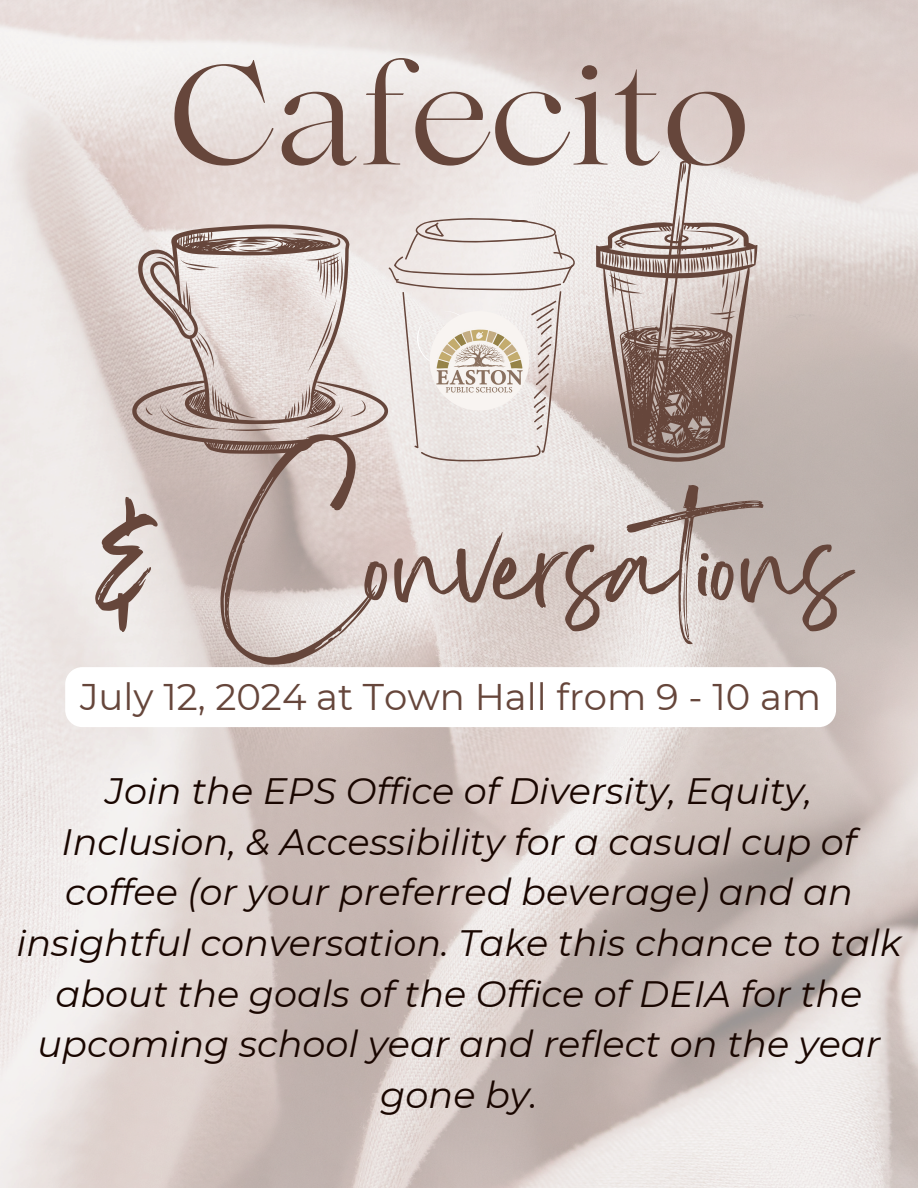
<style>
.page{position:relative;width:918px;height:1188px;background:#fff}
.page>*{position:absolute;margin:0;border:0;box-sizing:border-box;transform-origin:0 0}
.t1{font:141.15px "Sisterhood";color:#66463b}
.t2{font:140.7px "Lovelace";color:#66463b}
.t3{font:37.05px "Montserrat";color:#66463b}
.t4{font:italic 36.75px/50.7px "Montserrat";color:#190600;text-align:center}
</style>
<div class="page">
<img style="left:0;top:0;width:918px;height:1188px">
<svg style="left:388px;top:216px;width:189px;height:245px;background:#e5dedb"></svg>
<svg style="left:596px;top:160px;width:161px;height:302px;background:#b6a6a0"></svg>
<svg style="left:132px;top:224px;width:256px;height:229px;background:#d4c7c3"></svg>
<svg style="left:172px;top:307px;width:42px;height:62px;background:#cdbfbb"></svg>
<svg style="left:297px;top:384px;width:46px;height:44px;background:#b9a7a1"></svg>
<svg style="left:160px;top:384px;width:120px;height:47px;background:#bcaba5"></svg>
<svg style="left:350px;top:400px;width:16px;height:16px"></svg>
<svg style="left:146px;top:406px;width:7px;height:9px"></svg>
<svg style="left:305px;top:252px;width:38px;height:121px;background:#d7ccc9"></svg>
<svg style="left:156px;top:257px;width:63px;height:13px"></svg>
<svg style="left:292px;top:233px;width:32px;height:4px"></svg>
<svg style="left:238px;top:242px;width:30px;height:5px"></svg>
<img style="left:430px;top:311px;width:99px;height:100px;border-radius:50%">
<div style="left:65px;top:667px;width:771px;height:60px;background:#fff;border-radius:17px"></div>
<p class="t2" style="left:169px;top:60px;width:581px">Cafecito</p>
<p class="t1" style="left:98px;top:527px;width:751px">&amp; Conversations</p>
<p class="t3" style="left:80px;top:674px;width:743px">July 12, 2024 at Town Hall from 9 - 10 am</p>
<p class="t4" style="left:17px;top:766px;width:886px">Join the EPS Office of Diversity, Equity, Inclusion, &amp; Accessibility for a casual cup of coffee (or your preferred beverage) and an insightful conversation. Take this chance to talk about the goals of the Office of DEIA for the upcoming school year and reflect on the year gone by.</p>
</div>
